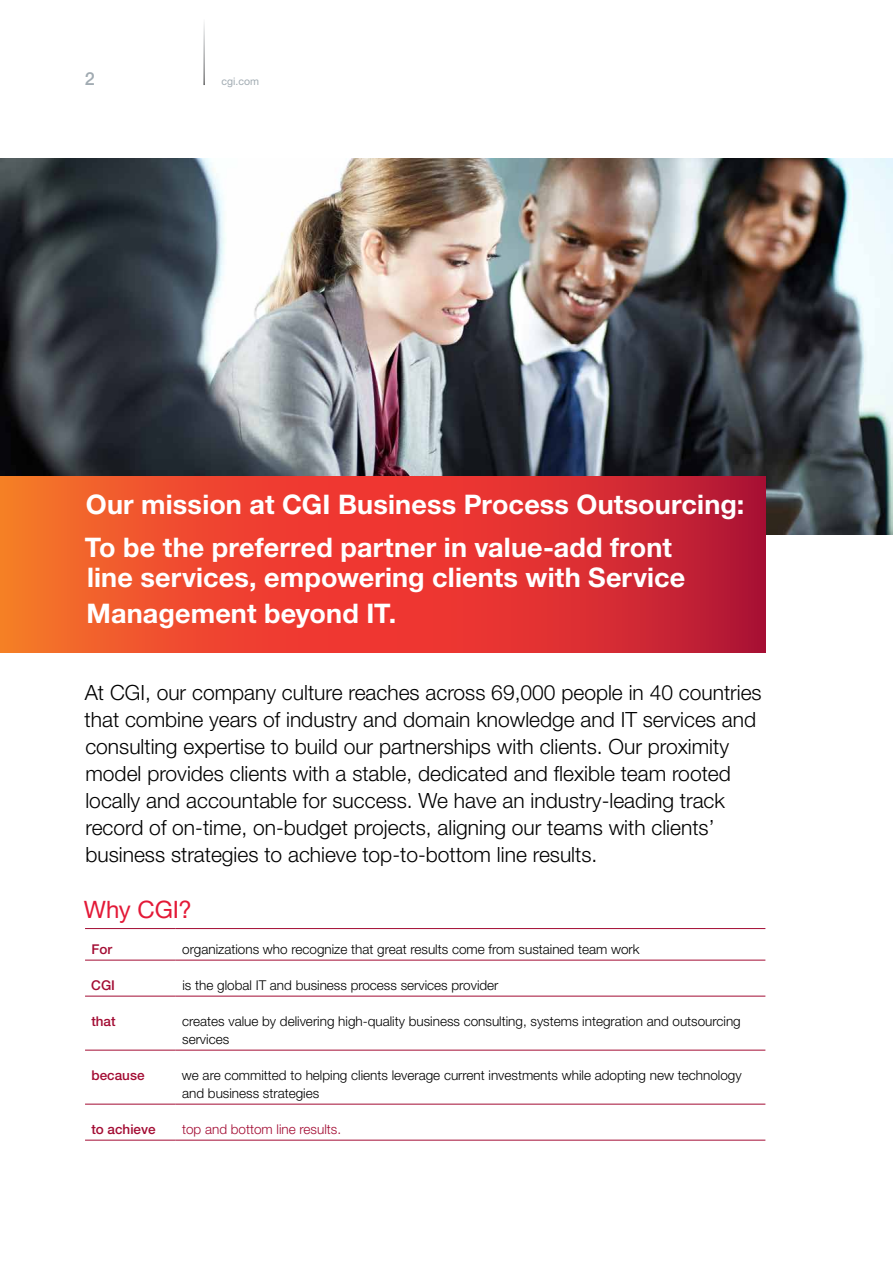
<style>
.page{position:relative;width:893px;height:1263px;background:#fff}
.page>*{position:absolute;margin:0;border:0;box-sizing:border-box;transform-origin:0 0}
.t1{font:700 27px/42.8px "Helvetica Neue LT Std";letter-spacing:.005em;color:#fff}
.t2{font:24px "Helvetica Neue LT Std";letter-spacing:-.005em;color:#e31937}
.t3{font:300 21px/27px "Helvetica Neue LT Std";color:#000}
.t4{font:500 18px "Helvetica Neue LT Std";color:#a1abb2}
.t5{font:300 13.5px/18px "Helvetica Neue LT Std";color:#000}
.t6{font:500 13.5px "Helvetica Neue LT Std";color:#a30c33}
.t7{font:300 13.5px "Helvetica Neue LT Std";color:#a30c33}
.t8{font:10.5px "Helvetica Neue LT Std";color:#a1abb2}
</style>
<div class="page">
<hr style="left:85px;top:928px;width:91px;height:1px;background:#a30c33">
<hr style="left:176px;top:928px;width:589px;height:1px;background:#a30c33">
<hr style="left:85px;top:960px;width:91px;height:1px;background:#a30c33">
<hr style="left:176px;top:960px;width:589px;height:1px;background:#a30c33">
<hr style="left:85px;top:996px;width:91px;height:1px;background:#a30c33">
<hr style="left:176px;top:996px;width:589px;height:1px;background:#a30c33">
<hr style="left:85px;top:1050px;width:91px;height:1px;background:#a30c33">
<hr style="left:176px;top:1050px;width:589px;height:1px;background:#a30c33">
<hr style="left:85px;top:1104px;width:91px;height:1px;background:#a30c33">
<hr style="left:176px;top:1104px;width:589px;height:1px;background:#a30c33">
<hr style="left:85px;top:1140px;width:91px;height:1px;background:#a30c33">
<hr style="left:176px;top:1140px;width:589px;height:1px;background:#a30c33">
<img style="left:0;top:159px;width:893px;height:376px">
<svg style="left:0;top:476px;width:765px;height:177px;background:#e33d30"></svg>
<p class="t4" style="left:85px;top:68px;width:12px">2</p>
<p class="t8" style="left:221px;top:75px;width:39px">cgi.com</p>
<p class="t1" style="left:85px;top:483px;width:661px">Our mission at CGI Business Process Outsourcing:<br>To be the preferred partner in value-add front</p>
<p class="t1" style="left:86px;top:559px;width:600px;line-height:36px">line services, empowering clients with Service<br>Management beyond IT.</p>
<p class="t3" style="left:85px;top:678px;width:679px">At CGI, our company culture reaches across 69,000 people in 40 countries that combine years of industry and domain knowledge and IT services and consulting expertise to build our partnerships with clients. Our proximity model provides clients with a stable, dedicated and flexible team rooted locally and accountable for success. We have an industry-leading track record of on-time, on-budget projects, aligning our teams with clients’ business strategies to achieve top-to-bottom line results.</p>
<p class="t2" style="left:84px;top:895px;width:109px">Why CGI?</p>
<p class="t6" style="left:91px;top:941px;width:22px">For</p>
<p class="t5" style="left:182px;top:940px;width:459px">organizations who recognize that great results come from sustained team work</p>
<p class="t6" style="left:91px;top:977px;width:25px">CGI</p>
<p class="t5" style="left:182px;top:976px;width:318px">is the global IT and business process services provider</p>
<p class="t6" style="left:91px;top:1013px;width:26px">that</p>
<p class="t5" style="left:182px;top:1012px;width:560px">creates value by delivering high-quality business consulting, systems integration and outsourcing services</p>
<p class="t6" style="left:92px;top:1067px;width:55px">because</p>
<p class="t5" style="left:182px;top:1066px;width:561px">we are committed to helping clients leverage current investments while adopting new technology and business strategies</p>
<p class="t6" style="left:91px;top:1121px;width:66px">to achieve</p>
<p class="t7" style="left:182px;top:1121px;width:161px">top and bottom line results.</p>
</div>
